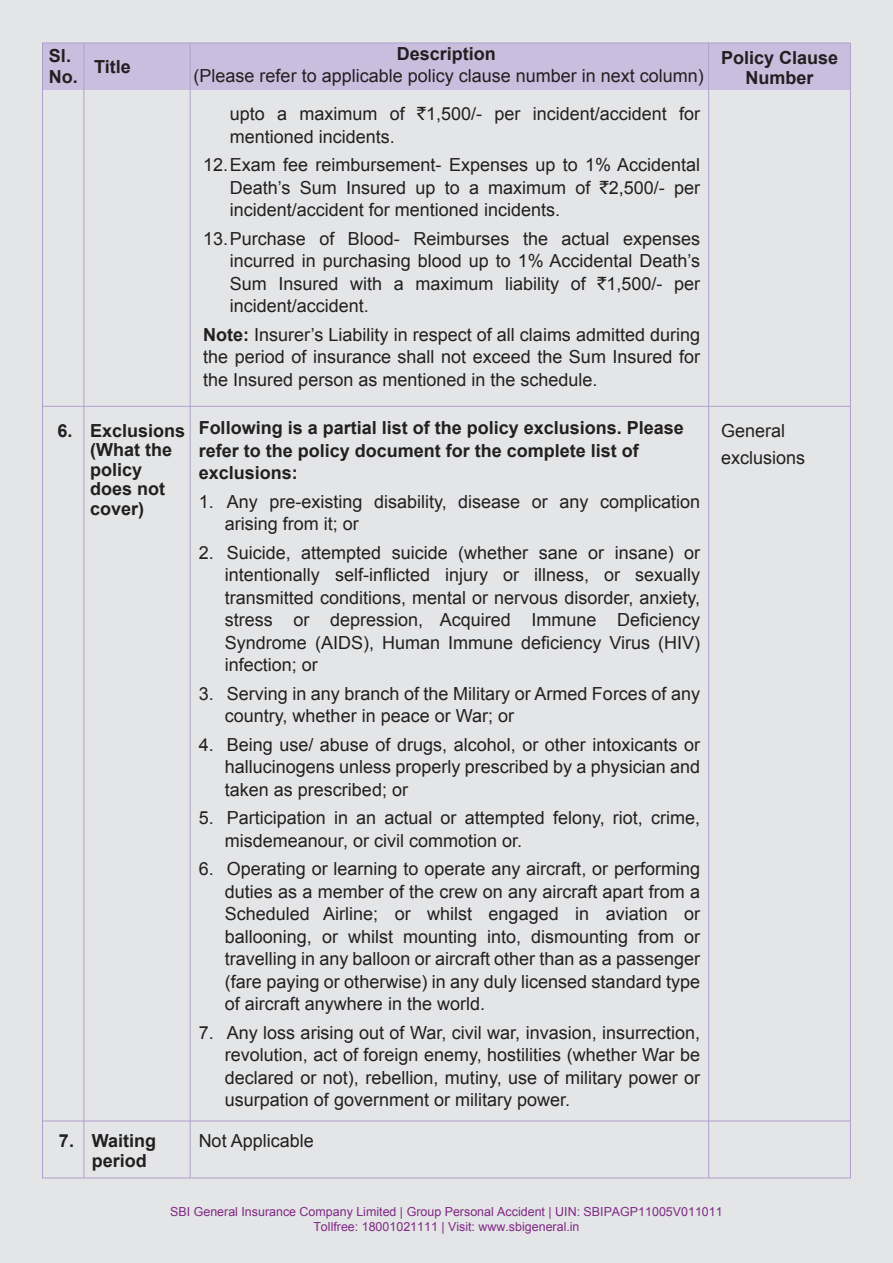
<style>
.page{position:relative;width:893px;height:1263px;background:#e4e5e6}
.page>*{position:absolute;margin:0;border:0;box-sizing:border-box;transform-origin:0 0}
.t1{font:18px/22.5px "Arial";color:#231f20;text-align:justify}
.t2{font:700 18px/19.5px "Arial";color:#231f20}
.t3{font:12.45px/15px "Arial";color:#7f2985;text-align:center}
.s1{font-family:"Rupee Foradian"}
.s2{font-weight:700}
</style>
<div class="page">
<div style="left:43px;top:43px;width:807px;height:47px;background:#c9bede"></div>
<hr style="left:708px;top:43px;width:1px;height:1135px;background:#b09fcc">
<hr style="left:83px;top:43px;width:1px;height:1135px;background:#b09fcc">
<hr style="left:190px;top:43px;width:1px;height:1135px;background:#b09fcc">
<hr style="left:43px;top:406px;width:807px;height:1px;background:#b09fcc">
<hr style="left:43px;top:1120px;width:807px;height:1px;background:#b09fcc">
<p class="t2" style="left:49px;top:45px;width:30px;line-height:21.6px">Sl.<br>No.</p>
<p class="t2" style="left:94px;top:57px;width:38px">Title</p>
<p class="t2" style="left:397px;top:45px;width:101px">Description</p>
<p class="t1" style="left:194px;top:65px;width:512px">(Please refer to applicable policy clause number in next column)</p>
<p class="t2" style="left:721px;top:49px;width:119px;text-align:center">Policy Clause<br>Number</p>
<p class="t2" style="left:58px;top:421px;width:17px">6.</p>
<p class="t2" style="left:90px;top:421px;width:97px">Exclusions (What the policy does not cover)</p>
<p class="t1" style="left:230px;top:103px;width:472px">upto a maximum of <span class="s1">`</span>1,500/- per incident/accident for mentioned incidents.</p>
<p class="t1" style="left:230px;top:154px;width:472px;text-indent:-27px">12. Exam fee reimbursement- Expenses up to 1% Accidental Death’s Sum Insured up to a maximum of <span class="s1">`</span>2,500/- per incident/accident for mentioned incidents.</p>
<p class="t1" style="left:230px;top:227px;width:472px;text-indent:-27px">13. Purchase of Blood- Reimburses the actual expenses incurred in purchasing blood up to 1% Accidental Death’s Sum Insured with a maximum liability of <span class="s1">`</span>1,500/- per incident/accident.</p>
<p class="t1" style="left:203px;top:323px;width:498px"><span class="s2">Note:</span> Insurer’s Liability in respect of all claims admitted during the period of insurance shall not exceed the Sum Insured for the Insured person as mentioned in the schedule.</p>
<p class="t2" style="left:199px;top:417px;width:487px;line-height:22.5px">Following is a partial list of the policy exclusions. Please refer to the policy document for the complete list of exclusions:</p>
<p class="t1" style="left:225px;top:490px;width:477px;text-indent:-26px">1. Any pre-existing disability, disease or any complication arising from it; or</p>
<p class="t1" style="left:225px;top:541px;width:477px;text-indent:-26px">2. Suicide, attempted suicide (whether sane or insane) or intentionally self-inflicted injury or illness, or sexually transmitted conditions, mental or nervous disorder, anxiety, stress or depression, Acquired Immune Deficiency Syndrome (AIDS), Human Immune deficiency Virus (HIV) infection; or</p>
<p class="t1" style="left:225px;top:682px;width:477px;text-indent:-26px">3. Serving in any branch of the Military or Armed Forces of any country, whether in peace or War; or</p>
<p class="t1" style="left:225px;top:733px;width:477px;text-indent:-26px">4. Being use/ abuse of drugs, alcohol, or other intoxicants or hallucinogens unless properly prescribed by a physician and taken as prescribed; or</p>
<p class="t1" style="left:225px;top:807px;width:477px;text-indent:-26px">5. Participation in an actual or attempted felony, riot, crime, misdemeanour, or civil commotion or.</p>
<p class="t1" style="left:225px;top:858px;width:477px;text-indent:-26px">6. Operating or learning to operate any aircraft, or performing duties as a member of the crew on any aircraft apart from a Scheduled Airline; or whilst engaged in aviation or ballooning, or whilst mounting into, dismounting from or travelling in any balloon or aircraft other than as a passenger (fare paying or otherwise) in any duly licensed standard type of aircraft anywhere in the world.</p>
<p class="t1" style="left:225px;top:1021px;width:477px;text-indent:-26px">7. Any loss arising out of War, civil war, invasion, insurrection, revolution, act of foreign enemy, hostilities (whether War be declared or not), rebellion, mutiny, use of military power or usurpation of government or military power.</p>
<p class="t1" style="left:721px;top:417px;width:86px;line-height:27px">General exclusions</p>
<p class="t2" style="left:92px;top:1131px;width:66px;text-indent:-33px">7. Waiting period</p>
<p class="t1" style="left:199px;top:1130px;width:117px">Not Applicable</p>
<p class="t3" style="left:170px;top:1204px;width:554px">SBI General Insurance Company Limited | Group Personal Accident | UIN: SBIPAGP11005V011011<br>Tollfree: 18001021111 | Visit: www.sbigeneral.in</p>
</div>
